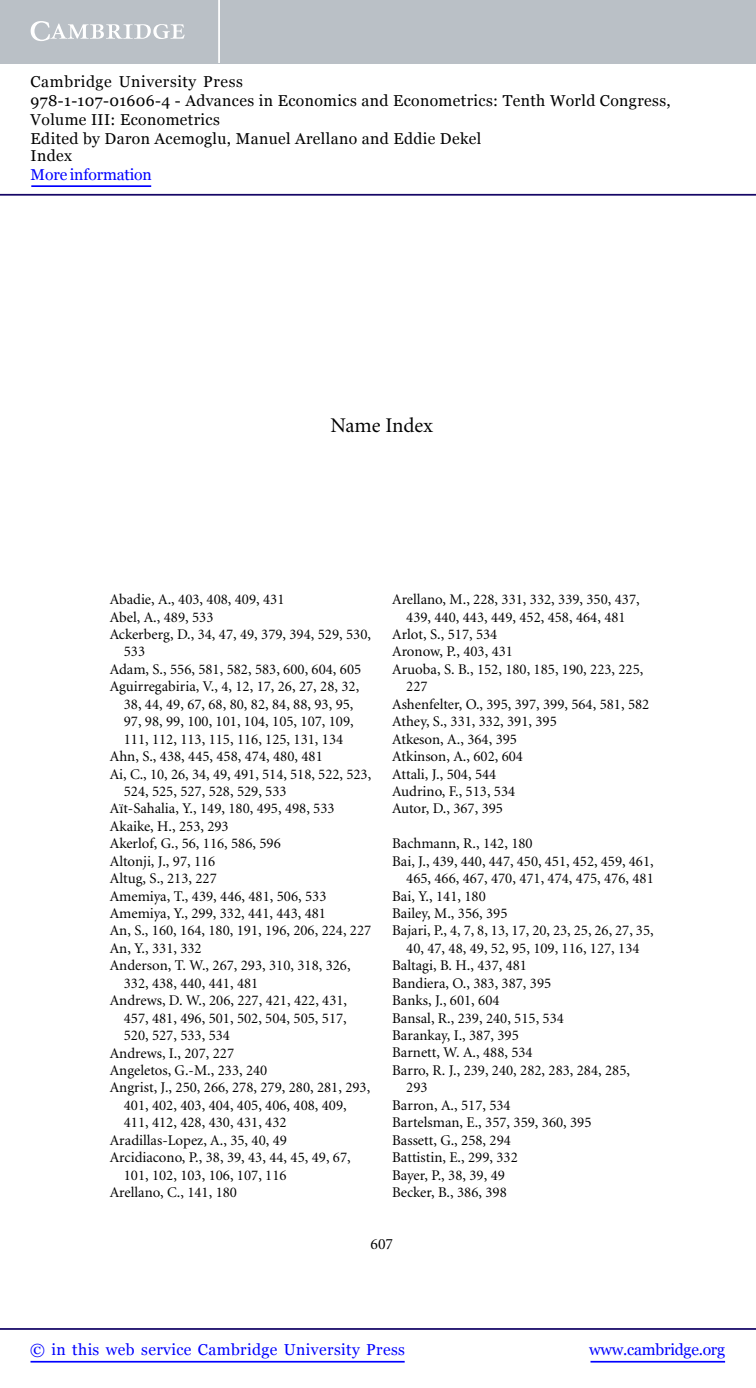
<style>
.page{position:relative;width:756px;height:1388px;background:#fff}
.page>*{position:absolute;margin:0;border:0;box-sizing:border-box;transform-origin:0 0}
.t1{font:21px "Minion";letter-spacing:-.005em;color:#000}
.t2{font:15.75px/18.6px "Georgia";letter-spacing:.025em;color:#000}
.t3{font:15.75px "Georgia";letter-spacing:.025em;color:#00f}
.t4{font:15.75px "Georgia";letter-spacing:-.015em;color:#00f}
.t5{font:15.75px "Georgia";letter-spacing:-.01em;color:#00f}
.t6{font:15.75px "Minion";color:#000}
.t7{font:14.88px "Minion";color:#000}
</style>
<div class="page">
<hr style="left:591px;top:1361px;width:134px;height:1px;background:#00f">
<hr style="left:0;top:1328px;width:756px;height:2px;background:#150666">
<hr style="left:31px;top:1361px;width:374px;height:1px;background:#00f">
<div style="left:0;top:0;width:756px;height:63px;background:#bac0c6"></div>
<svg style="left:31px;top:21px;width:154px;height:20px"></svg>
<hr style="left:218px;top:0;width:2px;height:63px;background:#fff">
<hr style="left:0;top:194px;width:756px;height:2px;background:#150666">
<hr style="left:31px;top:185px;width:120px;height:2px;background:#00f">
<p class="t2" style="left:31px;top:72px;width:642px">Cambridge University Press<br>978-1-107-01606-4 - Advances in Economics and Econometrics: Tenth World Congress, Volume III: Econometrics<br>Edited by Daron Acemoglu, Manuel Arellano and Eddie Dekel<br>Index</p>
<p class="t5" style="left:31px;top:166px;width:123px">More information</p>
<h1 class="t1" style="left:331px;top:417px;width:104px">Name Index</h1>
<p class="t7" style="left:110px;top:593px;width:176px">Abadie, A., 403, 408, 409, 431</p>
<p class="t7" style="left:110px;top:611px;width:105px">Abel, A., 489, 533</p>
<p class="t7" style="left:110px;top:628px;width:263px">Ackerberg, D., 34, 47, 49, 379, 394, 529, 530,</p>
<p class="t7" style="left:124px;top:646px;width:23px">533</p>
<p class="t7" style="left:110px;top:663px;width:253px">Adam, S., 556, 581, 582, 583, 600, 604, 605</p>
<p class="t7" style="left:110px;top:681px;width:251px">Aguirregabiria, V., 4, 12, 17, 26, 27, 28, 32,</p>
<p class="t7" style="left:124px;top:698px;width:231px">38, 44, 49, 67, 68, 80, 82, 84, 88, 93, 95,</p>
<p class="t7" style="left:124px;top:715px;width:231px">97, 98, 99, 100, 101, 104, 105, 107, 109,</p>
<p class="t7" style="left:124px;top:733px;width:221px">111, 112, 113, 115, 116, 125, 131, 134</p>
<p class="t7" style="left:110px;top:750px;width:214px">Ahn, S., 438, 445, 458, 474, 480, 481</p>
<p class="t7" style="left:110px;top:768px;width:263px">Ai, C., 10, 26, 34, 49, 491, 514, 518, 522, 523,</p>
<p class="t7" style="left:124px;top:785px;width:164px">524, 525, 527, 528, 529, 533</p>
<p class="t7" style="left:110px;top:803px;width:226px">A¨ıt-Sahalia, Y., 149, 180, 495, 498, 533</p>
<p class="t7" style="left:110px;top:820px;width:120px">Akaike, H., 253, 293</p>
<p class="t7" style="left:110px;top:838px;width:172px">Akerlof, G., 56, 116, 586, 596</p>
<p class="t7" style="left:110px;top:855px;width:107px">Altonji, J., 97, 116</p>
<p class="t7" style="left:110px;top:872px;width:108px">Altug, S., 213, 227</p>
<p class="t7" style="left:110px;top:890px;width:218px">Amemiya, T., 439, 446, 481, 506, 533</p>
<p class="t7" style="left:110px;top:907px;width:218px">Amemiya, Y., 299, 332, 441, 443, 481</p>
<p class="t7" style="left:110px;top:925px;width:263px">An, S., 160, 164, 180, 191, 196, 206, 224, 227</p>
<p class="t7" style="left:110px;top:942px;width:93px">An, Y., 331, 332</p>
<p class="t7" style="left:110px;top:960px;width:242px">Anderson, T. W., 267, 293, 310, 318, 326,</p>
<p class="t7" style="left:124px;top:977px;width:136px">332, 438, 440, 441, 481</p>
<p class="t7" style="left:110px;top:994px;width:239px">Andrews, D. W., 206, 227, 421, 422, 431,</p>
<p class="t7" style="left:124px;top:1012px;width:225px">457, 481, 496, 501, 502, 504, 505, 517,</p>
<p class="t7" style="left:124px;top:1029px;width:108px">520, 527, 533, 534</p>
<p class="t7" style="left:110px;top:1047px;width:126px">Andrews, I., 207, 227</p>
<p class="t7" style="left:110px;top:1064px;width:159px">Angeletos, G.-M., 233, 240</p>
<p class="t7" style="left:110px;top:1082px;width:262px">Angrist, J., 250, 266, 278, 279, 280, 281, 293,</p>
<p class="t7" style="left:124px;top:1099px;width:224px">401, 402, 403, 404, 405, 406, 408, 409,</p>
<p class="t7" style="left:124px;top:1116px;width:164px">411, 412, 428, 430, 431, 432</p>
<p class="t7" style="left:110px;top:1134px;width:179px">Aradillas-Lopez, A., 35, 40, 49</p>
<p class="t7" style="left:110px;top:1151px;width:242px">Arcidiacono, P., 38, 39, 43, 44, 45, 49, 67,</p>
<p class="t7" style="left:124px;top:1169px;width:164px">101, 102, 103, 106, 107, 116</p>
<p class="t7" style="left:110px;top:1186px;width:129px">Arellano, C., 141, 180</p>
<p class="t7" style="left:392px;top:593px;width:249px">Arellano, M., 228, 331, 332, 339, 350, 437,</p>
<p class="t7" style="left:406px;top:611px;width:221px">439, 440, 443, 449, 452, 458, 464, 481</p>
<p class="t7" style="left:392px;top:628px;width:107px">Arlot, S., 517, 534</p>
<p class="t7" style="left:392px;top:646px;width:122px">Aronow, P., 403, 431</p>
<p class="t7" style="left:392px;top:663px;width:253px">Aruoba, S. B., 152, 180, 185, 190, 223, 225,</p>
<p class="t7" style="left:406px;top:681px;width:23px">227</p>
<p class="t7" style="left:392px;top:698px;width:259px">Ashenfelter, O., 395, 397, 399, 564, 581, 582</p>
<p class="t7" style="left:392px;top:715px;width:166px">Athey, S., 331, 332, 391, 395</p>
<p class="t7" style="left:392px;top:733px;width:126px">Atkeson, A., 364, 395</p>
<p class="t7" style="left:392px;top:750px;width:132px">Atkinson, A., 602, 604</p>
<p class="t7" style="left:392px;top:768px;width:106px">Attali, J., 504, 544</p>
<p class="t7" style="left:392px;top:785px;width:125px">Audrino, F., 513, 534</p>
<p class="t7" style="left:392px;top:803px;width:112px">Autor, D., 367, 395</p>
<p class="t7" style="left:392px;top:838px;width:142px">Bachmann, R., 142, 180</p>
<p class="t7" style="left:392px;top:855px;width:263px">Bai, J., 439, 440, 447, 450, 451, 452, 459, 461,</p>
<p class="t7" style="left:406px;top:872px;width:249px">465, 466, 467, 470, 471, 474, 475, 476, 481</p>
<p class="t7" style="left:392px;top:890px;width:95px">Bai, Y., 141, 180</p>
<p class="t7" style="left:392px;top:907px;width:117px">Bailey, M., 356, 395</p>
<p class="t7" style="left:392px;top:925px;width:263px">Bajari, P., 4, 7, 8, 13, 17, 20, 23, 25, 26, 27, 35,</p>
<p class="t7" style="left:406px;top:942px;width:235px">40, 47, 48, 49, 52, 95, 109, 116, 127, 134</p>
<p class="t7" style="left:392px;top:960px;width:136px">Baltagi, B. H., 437, 481</p>
<p class="t7" style="left:392px;top:977px;width:160px">Bandiera, O., 383, 387, 395</p>
<p class="t7" style="left:392px;top:994px;width:109px">Banks, J., 601, 604</p>
<p class="t7" style="left:392px;top:1012px;width:173px">Bansal, R., 239, 240, 515, 534</p>
<p class="t7" style="left:392px;top:1029px;width:128px">Barankay, I., 387, 395</p>
<p class="t7" style="left:392px;top:1047px;width:142px">Barnett, W. A., 488, 534</p>
<p class="t7" style="left:392px;top:1064px;width:239px">Barro, R. J., 239, 240, 282, 283, 284, 285,</p>
<p class="t7" style="left:406px;top:1082px;width:23px">293</p>
<p class="t7" style="left:392px;top:1099px;width:120px">Barron, A., 517, 534</p>
<p class="t7" style="left:392px;top:1116px;width:201px">Bartelsman, E., 357, 359, 360, 395</p>
<p class="t7" style="left:392px;top:1134px;width:120px">Bassett, G., 258, 294</p>
<p class="t7" style="left:392px;top:1151px;width:127px">Battistin, E., 299, 332</p>
<p class="t7" style="left:392px;top:1169px;width:114px">Bayer, P., 38, 39, 49</p>
<p class="t7" style="left:392px;top:1186px;width:116px">Becker, B., 386, 398</p>
<p class="t6" style="left:371px;top:1238px;width:24px">607</p>
<p class="t3" style="left:30px;top:1340px;width:376px">© in this web service Cambridge University Press</p>
<p class="t4" style="left:589px;top:1340px;width:137px">www.cambridge.org</p>
</div>
